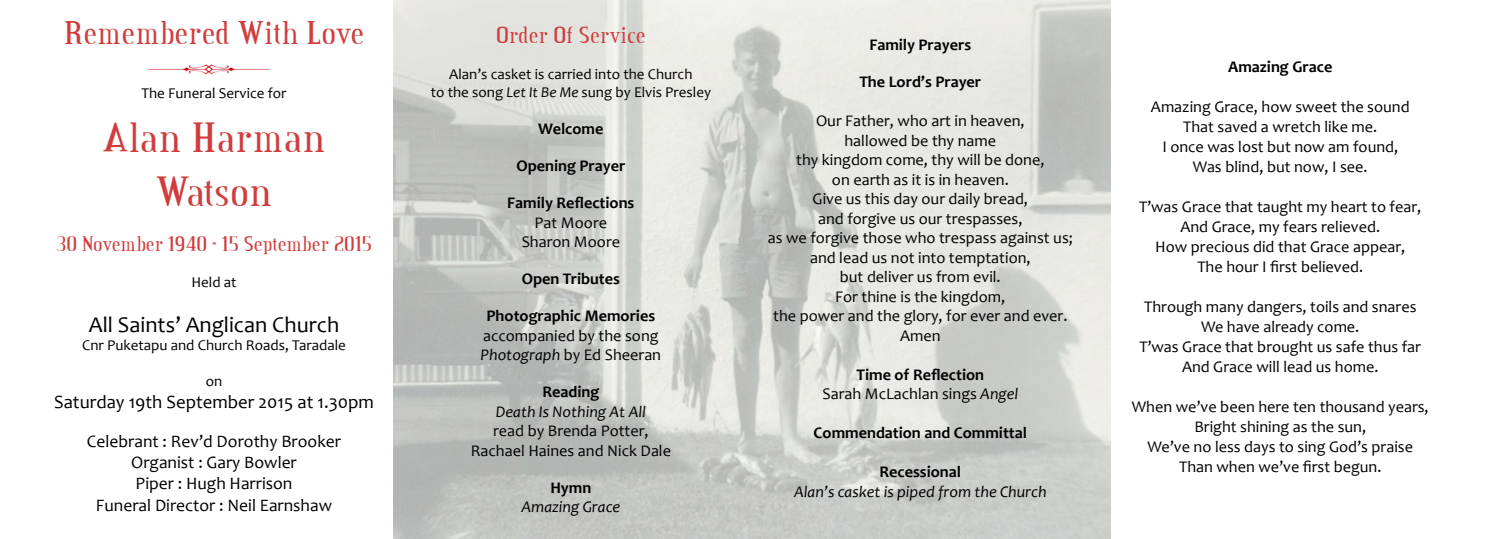
<style>
.page{position:relative;width:1489px;height:539px;background:#fff}
.page>*{position:absolute;margin:0;border:0;box-sizing:border-box;transform-origin:0 0}
.t1{font:45px/54px "Credit Valley";color:#d03d3c;text-align:center}
.t2{font:35px "Credit Valley";color:#d03d3c}
.t3{font:25px "Credit Valley";color:#d03d3c}
.t4{font:22.5px "Credit Valley";color:#d03d3c}
.t5{font:22.5px "Candara";color:#000}
.t6{font:18.75px "Candara";color:#000}
.t7{font:17.5px/21px "Candara";color:#000;text-align:center}
.t8{font:16.25px/19.5px "Candara";color:#000;text-align:center}
.t9{font:700 16.25px "Candara";color:#000}
.t10{font:italic 16.25px "Candara";color:#000}
.t11{font:15px/18px "Candara";color:#000;text-align:center}
.s1{font-style:italic}
.s2{font-weight:700}
</style>
<div class="page">
<img style="left:393px;top:0;width:717px;height:539px">
<img style="left:147px;top:64px;width:123px;height:11px">
<h2 class="t2" style="left:64px;top:16px;width:302px">Remembered With Love</h2>
<p class="t11" style="left:141px;top:84px;width:146px">The Funeral Service for</p>
<h1 class="t1" style="left:102px;top:111px;width:225px">Alan Harman<br>Watson</h1>
<h3 class="t4" style="left:56px;top:232px;width:317px">30 November 1940 - 15 September 2015</h3>
<p class="t11" style="left:191px;top:273px;width:47px">Held at</p>
<h3 class="t5" style="left:89px;top:310px;width:252px">All Saints’ Anglican Church</h3>
<p class="t11" style="left:82px;top:336px;width:265px">Cnr Puketapu and Church Roads, Taradale</p>
<p class="t11" style="left:206px;top:372px;width:18px">on</p>
<p class="t6" style="left:54px;top:390px;width:321px">Saturday 19th September 2015 at 1.30pm</p>
<p class="t7" style="left:87px;top:431px;width:256px">Celebrant : Rev’d Dorothy Brooker<br>Organist : Gary Bowler<br>Piper : Hugh Harrison<br>Funeral Director : Neil Earnshaw</p>
<h3 class="t3" style="left:496px;top:23px;width:151px">Order Of Service</h3>
<p class="t11" style="left:431px;top:65px;width:282px">Alan’s casket is carried into the Church<br>to the song <span class="s1">Let It Be Me</span> sung by Elvis Presley</p>
<p class="t9" style="left:538px;top:118px;width:67px">Welcome</p>
<p class="t9" style="left:516px;top:155px;width:110px">Opening Prayer</p>
<p class="t9" style="left:507px;top:192px;width:129px">Family Reflections</p>
<p class="t8" style="left:521px;top:212px;width:100px">Pat Moore<br>Sharon Moore</p>
<p class="t9" style="left:521px;top:268px;width:100px">Open Tributes</p>
<p class="t9" style="left:486px;top:305px;width:170px">Photographic Memories</p>
<p class="t8" style="left:480px;top:325px;width:182px;text-align:left">accompanied by the song<br><span class="s1">Photograph</span> by Ed Sheeran</p>
<p class="t9" style="left:542px;top:381px;width:58px">Reading</p>
<p class="t10" style="left:496px;top:401px;width:151px">Death Is Nothing At All</p>
<p class="t8" style="left:471px;top:421px;width:202px">read by Brenda Potter,<br>Rachael Haines and Nick Dale</p>
<p class="t9" style="left:550px;top:477px;width:43px">Hymn</p>
<p class="t10" style="left:521px;top:496px;width:100px">Amazing Grace</p>
<p class="t9" style="left:869px;top:34px;width:103px">Family Prayers</p>
<p class="t9" style="left:859px;top:72px;width:123px">The Lord’s Prayer</p>
<p class="t8" style="left:767px;top:111px;width:306px">Our Father, who art in heaven,<br>hallowed be thy name<br>thy kingdom come, thy will be done,<br>on earth as it is in heaven.<br>Give us this day our daily bread,<br>and forgive us our trespasses,<br>as we forgive those who trespass against us; and lead us not into temptation,<br>but deliver us from evil.<br>For thine is the kingdom,<br>the power and the glory, for ever and ever.<br>Amen</p>
<p class="t8" style="left:822px;top:364px;width:197px"><span class="s2">Time of Reflection<br></span>Sarah McLachlan sings <span class="s1">Angel</span></p>
<p class="t9" style="left:813px;top:423px;width:215px">Commendation and Committal</p>
<p class="t9" style="left:879px;top:462px;width:83px">Recessional</p>
<p class="t10" style="left:794px;top:481px;width:254px">Alan’s casket is piped from the Church</p>
<p class="t9" style="left:1227px;top:56px;width:106px">Amazing Grace</p>
<p class="t8" style="left:1150px;top:96px;width:260px;line-height:20px">Amazing Grace, how sweet the sound<br>That saved a wretch like me.<br>I once was lost but now am found,<br>Was blind, but now, I see.</p>
<p class="t8" style="left:1139px;top:196px;width:283px;line-height:20px">T’was Grace that taught my heart to fear,<br>And Grace, my fears relieved.<br>How precious did that Grace appear,<br>The hour I first believed.</p>
<p class="t8" style="left:1139px;top:296px;width:283px;line-height:20px">Through many dangers, toils and snares<br>We have already come.<br>T’was Grace that brought us safe thus far<br>And Grace will lead us home.</p>
<p class="t8" style="left:1131px;top:396px;width:298px;line-height:20px">When we’ve been here ten thousand years, Bright shining as the sun,<br>We’ve no less days to sing God’s praise Than when we’ve first begun.</p>
</div>
